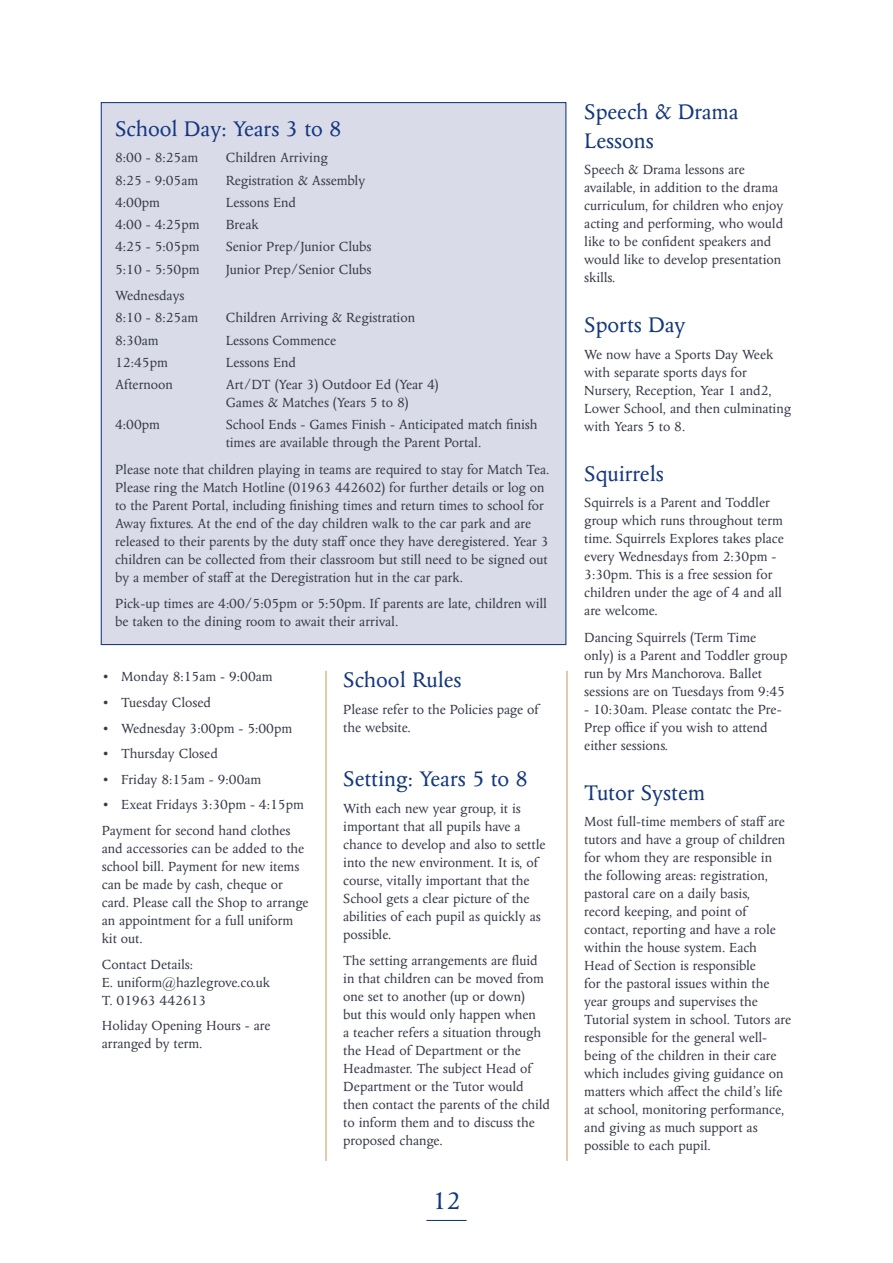
<style>
.page{position:relative;width:893px;height:1263px;background:#fff}
.page>*{position:absolute;margin:0;border:0;box-sizing:border-box;transform-origin:0 0}
.t1{font:27px "Columbus MT Std";color:#14377d}
.t2{font:24px/28.8px "Columbus MT Std";color:#14377d}
.t3{font:15px/18px "Columbus MT Std";color:#383c4a}
</style>
<div class="page">
<hr style="left:426px;top:1220px;width:40px;height:1px;background:#14377d">
<div style="left:101px;top:102px;width:465px;height:543px;background:#dadbe9;border:1px solid #14377d"></div>
<hr style="left:325px;top:671px;width:2px;height:490px;background:#c49f67">
<hr style="left:566px;top:671px;width:1px;height:490px;background:#c49f67">
<h2 class="t2" style="left:115px;top:114px;width:228px">School Day: Years 3 to 8</h2>
<p class="t3" style="left:115px;top:149px;width:85px">8:00 - 8:25am</p>
<p class="t3" style="left:226px;top:149px;width:104px">Children Arriving</p>
<p class="t3" style="left:115px;top:171px;width:85px">8:25 - 9:05am</p>
<p class="t3" style="left:226px;top:171px;width:141px">Registration &amp; Assembly</p>
<p class="t3" style="left:115px;top:193px;width:46px">4:00pm</p>
<p class="t3" style="left:226px;top:193px;width:72px">Lessons End</p>
<p class="t3" style="left:115px;top:216px;width:86px">4:00 - 4:25pm</p>
<p class="t3" style="left:226px;top:216px;width:35px">Break</p>
<p class="t3" style="left:115px;top:238px;width:86px">4:25 - 5:05pm</p>
<p class="t3" style="left:226px;top:238px;width:147px">Senior Prep/Junior Clubs</p>
<p class="t3" style="left:115px;top:260px;width:86px">5:10 - 5:50pm</p>
<p class="t3" style="left:226px;top:260px;width:147px">Junior Prep/Senior Clubs</p>
<p class="t3" style="left:115px;top:285px;width:85px;line-height:22.2px">Wednesdays<br>8:10 - 8:25am</p>
<p class="t3" style="left:226px;top:309px;width:191px">Children Arriving &amp; Registration</p>
<p class="t3" style="left:115px;top:331px;width:45px">8:30am</p>
<p class="t3" style="left:226px;top:331px;width:112px">Lessons Commence</p>
<p class="t3" style="left:115px;top:353px;width:54px">12:45pm</p>
<p class="t3" style="left:226px;top:353px;width:72px">Lessons End</p>
<p class="t3" style="left:115px;top:376px;width:59px">Afternoon</p>
<p class="t3" style="left:226px;top:376px;width:215px">Art/DT (Year 3) Outdoor Ed (Year 4)<br>Games &amp; Matches (Years 5 to 8)</p>
<p class="t3" style="left:115px;top:416px;width:46px">4:00pm</p>
<p class="t3" style="left:226px;top:416px;width:313px">School Ends - Games Finish - Anticipated match finish times are available through the Parent Portal.</p>
<p class="t3" style="left:115px;top:460px;width:436px">Please note that children playing in teams are required to stay for Match Tea.<br>Please ring the Match Hotline (01963 442602) for further details or log on to the Parent Portal, including finishing times and return times to school for Away fixtures. At the end of the day children walk to the car park and are released to their parents by the duty staff once they have deregistered. Year 3 children can be collected from their classroom but still need to be signed out by a member of staff at the Deregistration hut in the car park.</p>
<p class="t3" style="left:115px;top:595px;width:433px">Pick-up times are 4:00/5:05pm or 5:50pm. If parents are late, children will be taken to the dining room to await their arrival.</p>
<p class="t3" style="left:103px;top:668px;width:171px">• Monday 8:15am - 9:00am</p>
<p class="t3" style="left:103px;top:693px;width:109px">• Tuesday Closed</p>
<p class="t3" style="left:103px;top:719px;width:190px">• Wednesday 3:00pm - 5:00pm</p>
<p class="t3" style="left:103px;top:745px;width:116px">• Thursday Closed</p>
<p class="t3" style="left:103px;top:770px;width:160px">• Friday 8:15am - 9:00am</p>
<p class="t3" style="left:102px;top:792px;width:204px;line-height:25.7px">• Exeat Fridays 3:30pm - 4:15pm<br>Payment for second hand clothes</p>
<p class="t3" style="left:102px;top:840px;width:208px">and accessories can be added to the school bill. Payment for new items can be made by cash, cheque or card. Please call the Shop to arrange an appointment for a full uniform kit out.</p>
<p class="t3" style="left:102px;top:955px;width:170px">Contact Details:<br>E. uniform@hazlegrove.co.uk<br>T. 01963 442613</p>
<p class="t3" style="left:102px;top:1017px;width:170px">Holiday Opening Hours - are arranged by term.</p>
<h2 class="t2" style="left:343px;top:666px;width:120px">School Rules</h2>
<p class="t3" style="left:343px;top:701px;width:197px">Please refer to the Policies page of the website.</p>
<h2 class="t2" style="left:343px;top:765px;width:186px">Setting: Years 5 to 8</h2>
<p class="t3" style="left:343px;top:799px;width:204px">With each new year group, it is important that all pupils have a chance to develop and also to settle into the new environment. It is, of course, vitally important that the<br>School gets a clear picture of the abilities of each pupil as quickly as possible.</p>
<p class="t3" style="left:343px;top:952px;width:208px">The setting arrangements are fluid in that children can be moved from one set to another (up or down)<br>but this would only happen when<br>a teacher refers a situation through the Head of Department or the<br>Headmaster. The subject Head of<br>Department or the Tutor would then contact the parents of the child to inform them and to discuss the proposed change.</p>
<h1 class="t1" style="left:432px;top:1187px;width:30px">12</h1>
<h2 class="t2" style="left:584px;top:97px;width:156px">Speech &amp; Drama<br>Lessons</h2>
<p class="t3" style="left:584px;top:161px;width:201px">Speech &amp; Drama lessons are available, in addition to the drama curriculum, for children who enjoy acting and performing, who would like to be confident speakers and would like to develop presentation skills.</p>
<h2 class="t2" style="left:584px;top:311px;width:103px">Sports Day</h2>
<p class="t3" style="left:584px;top:345px;width:208px">We now have a Sports Day Week with separate sports days for<br>Nursery, Reception, Year 1 and2,<br>Lower School, and then culminating with Years 5 to 8.</p>
<h2 class="t2" style="left:584px;top:459px;width:81px">Squirrels</h2>
<p class="t3" style="left:584px;top:494px;width:201px">Squirrels is a Parent and Toddler group which runs throughout term time. Squirrels Explores takes place every Wednesdays from 2:30pm -<br>3:30pm. This is a free session for children under the age of 4 and all are welcome.</p>
<p class="t3" style="left:584px;top:628px;width:205px">Dancing Squirrels (Term Time only) is a Parent and Toddler group run by Mrs Manchorova. Ballet sessions are on Tuesdays from 9:45</p>
<p class="t3" style="left:584px;top:700px;width:199px">- 10:30am. Please contatc the Pre-<br>Prep office if you wish to attend either sessions.</p>
<h2 class="t2" style="left:584px;top:778px;width:122px">Tutor System</h2>
<p class="t3" style="left:584px;top:813px;width:208px">Most full-time members of staff are tutors and have a group of children for whom they are responsible in the following areas: registration, pastoral care on a daily basis,<br>record keeping, and point of contact, reporting and have a role within the house system. Each<br>Head of Section is responsible<br>for the pastoral issues within the year groups and supervises the<br>Tutorial system in school. Tutors are responsible for the general well&shy;being of the children in their care which includes giving guidance on matters which affect the child’s life at school, monitoring performance, and giving as much support as possible to each pupil.</p>
</div>
